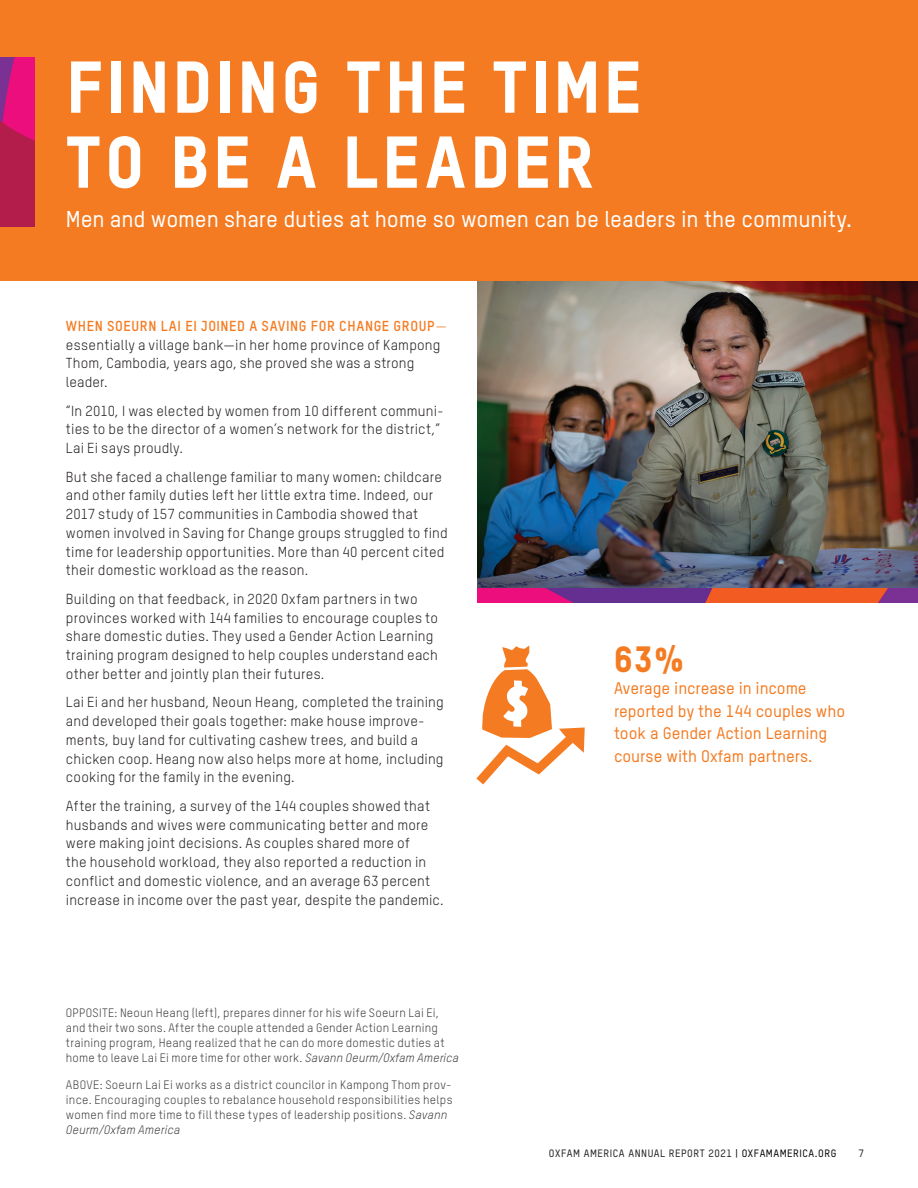
<style>
.page{position:relative;width:918px;height:1188px;background:#fff}
.page>*{position:absolute;margin:0;border:0;box-sizing:border-box;transform-origin:0 0}
.Body{font:72px/75px "Oxfam TSTARPRO Headline";letter-spacing:.035em;color:#fff}
.t1{font:36px "Oxfam TSTARPRO Headline";color:#f47b21}
.Deck{font:500 22.5px "Oxfam TSTARPRO";letter-spacing:-.01em;color:#fff}
.t2{font:500 16.5px/22.5px "Oxfam TSTARPRO";color:#f47b21}
.Body-2{font:14.25px/18.8px "Oxfam TSTARPRO";letter-spacing:.015em;color:#231f20}
.Photo_caption{font:12px/15px "Oxfam TSTARPRO";letter-spacing:.02em;color:#3e3e3f}
.Footer__RIGHT{font:500 10.5px "Oxfam TSTARPRO";letter-spacing:.05em;color:#231f20}
.s1{font-weight:700;color:#f47b21}
.s2{color:#f47b21}
.s3{font-style:italic}
.s4{color:#000}
</style>
<div class="page">
<img style="left:477px;top:280px;width:441px;height:309px">
<div style="left:0;top:0;width:918px;height:280px;background:#f47b21"></div>
<svg style="left:0;top:57px;width:34px;height:170px;background:#c11962"></svg>
<svg style="left:477px;top:589px;width:441px;height:14px;background:#b83a61"></svg>
<svg style="left:476px;top:645px;width:109px;height:140px"></svg>
<p class="Body" style="left:66px;top:48px;width:577px">FINDING THE TIME<br>TO BE A LEADER</p>
<p class="Deck" style="left:66px;top:205px;width:788px">Men and women share duties at home so women can be leaders in the community.</p>
<p class="Body-2" style="left:66px;top:316px;width:383px"><span class="s1">WHEN SOEURN LAI EI JOINED A SAVING FOR CHANGE GROUP</span><span class="s2">— </span>essentially a village bank—in her home province of Kampong Thom, Cambodia, years ago, she proved she was a strong leader.</p>
<p class="Body-2" style="left:66px;top:401px;width:379px">“In 2010, I was elected by women from 10 different communi&shy;ties to be the director of a women’s network for the district,”<br>Lai Ei says proudly.</p>
<p class="Body-2" style="left:66px;top:467px;width:383px">But she faced a challenge familiar to many women: childcare and other family duties left her little extra time. Indeed, our 2017 study of 157 communities in Cambodia showed that women involved in Saving for Change groups struggled to find time for leadership opportunities. More than 40 percent cited their domestic workload as the reason.</p>
<p class="Body-2" style="left:66px;top:589px;width:374px">Building on that feedback, in 2020 Oxfam partners in two provinces worked with 144 families to encourage couples to share domestic duties. They used a Gender Action Learning training program designed to help couples understand each other better and jointly plan their futures.</p>
<p class="Body-2" style="left:66px;top:693px;width:379px">Lai Ei and her husband, Neoun Heang, completed the training and developed their goals together: make house improve&shy;ments, buy land for cultivating cashew trees, and build a chicken coop. Heang now also helps more at home, including cooking for the family in the evening.</p>
<p class="Body-2" style="left:66px;top:796px;width:379px">After the training, a survey of the 144 couples showed that husbands and wives were communicating better and more were making joint decisions. As couples shared more of<br>the household workload, they also reported a reduction in conflict and domestic violence, and an average 63 percent increase in income over the past year, despite the pandemic.</p>
<p class="Photo_caption" style="left:66px;top:1005px;width:394px">OPPOSITE: Neoun Heang (left), prepares dinner for his wife Soeurn Lai Ei, and their two sons. After the couple attended a Gender Action Learning training program, Heang realized that he can do more domestic duties at home to leave Lai Ei more time for other work. <span class="s3">Savann Oeurm/Oxfam America</span></p>
<p class="Photo_caption" style="left:66px;top:1077px;width:388px">ABOVE: Soeurn Lai Ei works as a district councilor in Kampong Thom prov&shy;ince. Encouraging couples to rebalance household responsibilities helps women find more time to fill these types of leadership positions. <span class="s3">Savann Oeurm/Oxfam America</span></p>
<p class="t1" style="left:614px;top:637px;width:72px">63%</p>
<p class="t2" style="left:614px;top:677px;width:233px">Average increase in income reported by the 144 couples who took a Gender Action Learning course with Oxfam partners.</p>
<p class="Footer__RIGHT" style="left:549px;top:1147px;width:289px">OXFAM AMERICA ANNUAL REPORT 2021 <span class="s4">| OXFAMAMERICA.ORG</span></p>
<p class="Footer__RIGHT" style="left:859px;top:1147px;width:7px">7</p>
</div>
